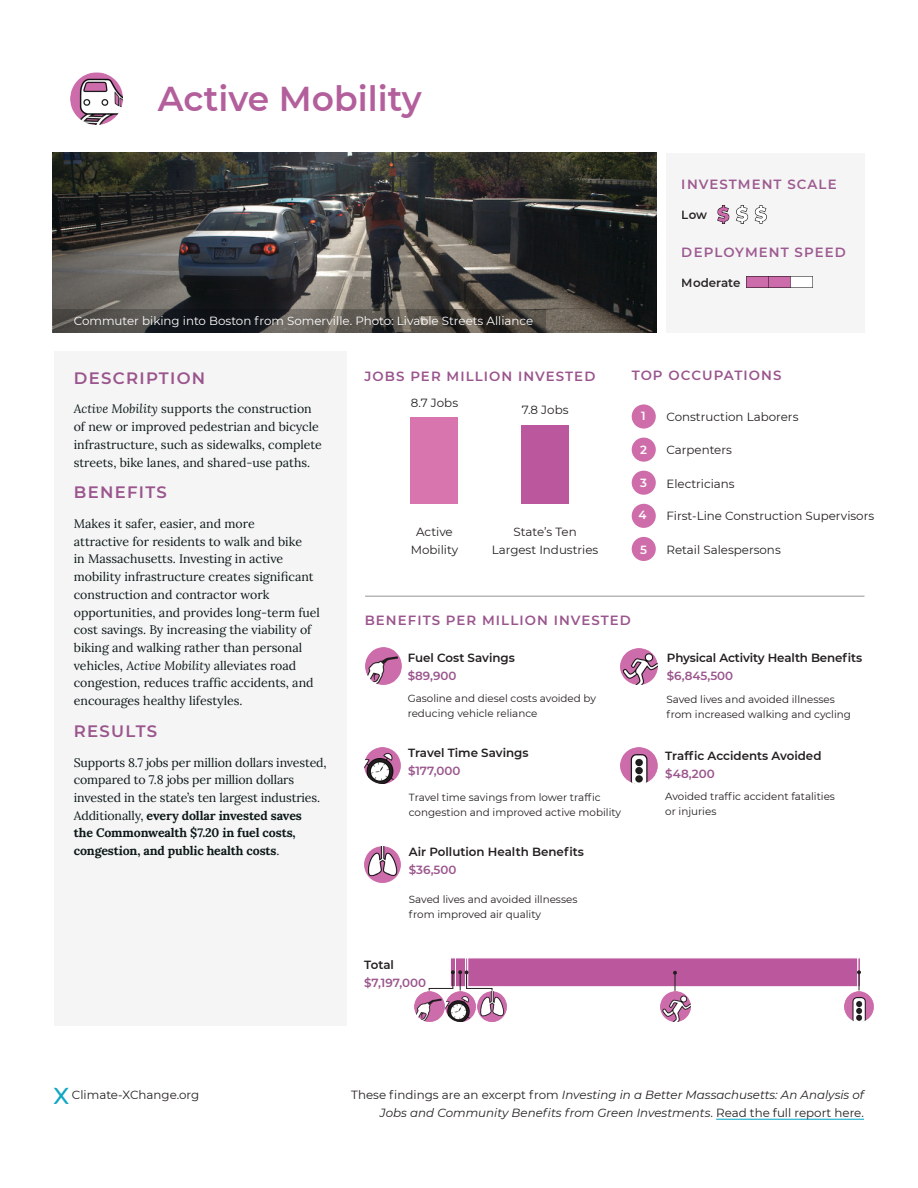
<style>
.page{position:relative;width:918px;height:1188px;background:#fff}
.page>*{position:absolute;margin:0;border:0;box-sizing:border-box;transform-origin:0 0}
.H1_Purple{font:600 34.5px "Montserrat";color:#b35f9c}
.H2_Purple{font:600 16.5px "Montserrat";letter-spacing:.08em;color:#9a558d}
.H3_Purple{font:600 13.35px "Montserrat";letter-spacing:.08em;color:#9a558d}
.Body_Text_Black{font:12.3px/17.7px "Lora";color:#0d1819}
.Caption_Black{font:11.85px/18px "Montserrat";color:#231f20;text-align:center}
.t1{font:italic 11.85px/18px "Montserrat";color:#231f20;text-align:right}
.Caption_Black-2{font:600 11.85px "Montserrat";color:#231f20}
.Caption_White{font:11.85px "Montserrat";color:#fff}
.Caption_Purple{font:600 11.85px "Montserrat";color:#9a558d}
.Caption_White-2{font:600 11.85px "Montserrat";color:#fff}
.Footnotes{font:10.35px/15px "Montserrat";color:#231f20}
.s1{font-style:italic}
.s2{font-weight:700}
.s3{font-family:"Aquawax";font-weight:500;font-size:22.5px;color:#0fa6c2}
.s4{font-style:normal}
</style>
<div class="page">
<div style="left:666px;top:153px;width:198px;height:180px;background:#f5f5f5"></div>
<div style="left:632px;top:404px;width:24px;height:25px;background:#cf6dab;border-radius:50%"></div>
<div style="left:632px;top:537px;width:24px;height:24px;background:#cf6dab;border-radius:50%"></div>
<div style="left:632px;top:504px;width:24px;height:24px;background:#cf6dab;border-radius:50%"></div>
<div style="left:632px;top:471px;width:24px;height:24px;background:#cf6dab;border-radius:50%"></div>
<div style="left:632px;top:438px;width:24px;height:24px;background:#cf6dab;border-radius:50%"></div>
<div style="left:54px;top:351px;width:292px;height:675px;background:#f5f5f5"></div>
<svg style="left:858px;top:958px;width:2px;height:12px"></svg>
<div style="left:467px;top:958px;width:391px;height:29px;background:#bb579c;border:1px solid #fff"></div>
<div style="left:465px;top:958px;width:3px;height:29px;background:#bb579c;border:1px solid #fff"></div>
<div style="left:455px;top:958px;width:11px;height:29px;background:#bb579c;border:1px solid #fff"></div>
<svg style="left:450px;top:958px;width:6px;height:12px"></svg>
<img style="left:71px;top:72px;width:52px;height:52px">
<img style="left:364px;top:847px;width:37px;height:36px">
<img style="left:364px;top:747px;width:37px;height:37px">
<img style="left:621px;top:648px;width:36px;height:36px">
<img style="left:621px;top:747px;width:36px;height:37px">
<img style="left:446px;top:991px;width:61px;height:30px">
<img style="left:661px;top:991px;width:29px;height:30px">
<img style="left:844px;top:991px;width:30px;height:30px">
<img style="left:365px;top:648px;width:36px;height:36px">
<img style="left:414px;top:991px;width:30px;height:30px">
<img style="left:746px;top:277px;width:66px;height:11px">
<img style="left:718px;top:206px;width:49px;height:17px">
<div style="left:521px;top:426px;width:48px;height:78px;background:#bb579c"></div>
<svg style="left:673px;top:971px;width:4px;height:20px"></svg>
<svg style="left:857px;top:970px;width:4px;height:20px"></svg>
<svg style="left:429px;top:970px;width:64px;height:20px"></svg>
<img style="left:53px;top:153px;width:604px;height:180px">
<svg style="left:53px;top:309px;width:492px;height:24px"></svg>
<hr style="left:716px;top:1119px;width:148px;height:1px;background:#00a6c5">
<div style="left:411px;top:417px;width:47px;height:87px;background:#d975ae"></div>
<hr style="left:365px;top:596px;width:499px;height:1px;background:#a2a1a1">
<p class="H1_Purple" style="left:158px;top:74px;width:265px">Active Mobility</p>
<p class="Caption_White" style="left:74px;top:313px;width:461px">Commuter biking into Boston from Somerville. Photo: Livable Streets Alliance</p>
<p class="H3_Purple" style="left:682px;top:174px;width:156px">INVESTMENT SCALE</p>
<p class="Caption_Black-2" style="left:682px;top:206px;width:27px">Low</p>
<p class="H3_Purple" style="left:682px;top:243px;width:166px">DEPLOYMENT SPEED</p>
<p class="Caption_Black-2" style="left:682px;top:274px;width:60px">Moderate</p>
<p class="H2_Purple" style="left:74px;top:366px;width:133px">DESCRIPTION</p>
<p class="Body_Text_Black" style="left:74px;top:399px;width:250px"><span class="s1">Active Mobility</span> supports the construction of new or improved pedestrian and bicycle infrastructure, such as sidewalks, complete streets, bike lanes, and shared-use paths.</p>
<p class="H2_Purple" style="left:74px;top:481px;width:95px">BENEFITS</p>
<p class="Body_Text_Black" style="left:74px;top:514px;width:248px">Makes it safer, easier, and more<br>attractive for residents to walk and bike<br>in Massachusetts. Investing in active mobility infrastructure creates significant construction and contractor work opportunities, and provides long-term fuel cost savings. By increasing the viability of biking and walking rather than personal vehicles, <span class="s1">Active Mobility</span> alleviates road congestion, reduces traffic accidents, and encourages healthy lifestyles.</p>
<p class="H2_Purple" style="left:74px;top:719px;width:85px">RESULTS</p>
<p class="Body_Text_Black" style="left:74px;top:753px;width:254px">Supports 8.7 jobs per million dollars invested, compared to 7.8 jobs per million dollars invested in the state’s ten largest industries.<br>Additionally, <span class="s2">every dollar invested saves<br>the Commonwealth $7.20 in fuel costs, congestion, and public health costs</span>.</p>
<p class="H3_Purple" style="left:365px;top:366px;width:232px">JOBS PER MILLION INVESTED</p>
<p class="H3_Purple" style="left:632px;top:366px;width:151px">TOP OCCUPATIONS</p>
<p class="Caption_Black" style="left:411px;top:394px;width:49px">8.7 Jobs</p>
<p class="Caption_Black" style="left:522px;top:400px;width:48px">7.8 Jobs</p>
<p class="Caption_Black" style="left:416px;top:523px;width:38px">Active</p>
<p class="Caption_Black" style="left:411px;top:541px;width:49px">Mobility</p>
<p class="Caption_Black" style="left:492px;top:522px;width:108px">State’s Ten<br>Largest Industries</p>
<p class="Caption_White-2" style="left:641px;top:408px;width:6px">1</p>
<p class="Caption_White-2" style="left:640px;top:441px;width:8px">2</p>
<p class="Caption_White-2" style="left:640px;top:474px;width:8px">3</p>
<p class="Caption_White-2" style="left:638px;top:507px;width:10px">4</p>
<p class="Caption_White-2" style="left:640px;top:541px;width:8px">5</p>
<p class="Caption_Black" style="left:666px;top:407px;width:134px">Construction Laborers</p>
<p class="Caption_Black" style="left:666px;top:440px;width:67px">Carpenters</p>
<p class="Caption_Black" style="left:666px;top:474px;width:70px">Electricians</p>
<p class="Caption_Black" style="left:666px;top:507px;width:209px">First-Line Construction Supervisors</p>
<p class="Caption_Black" style="left:666px;top:541px;width:116px">Retail Salespersons</p>
<p class="H3_Purple" style="left:365px;top:611px;width:268px">BENEFITS PER MILLION INVESTED</p>
<p class="Caption_Black-2" style="left:408px;top:650px;width:109px">Fuel Cost Savings</p>
<p class="Caption_Purple" style="left:408px;top:668px;width:50px">$89,900</p>
<p class="Footnotes" style="left:408px;top:690px;width:190px">Gasoline and diesel costs avoided by reducing vehicle reliance</p>
<p class="Caption_Black-2" style="left:408px;top:744px;width:122px">Travel Time Savings</p>
<p class="Caption_Purple" style="left:408px;top:762px;width:54px">$177,000</p>
<p class="Footnotes" style="left:409px;top:790px;width:214px">Travel time savings from lower traffic congestion and improved active mobility</p>
<p class="Caption_Black-2" style="left:409px;top:844px;width:176px">Air Pollution Health Benefits</p>
<p class="Caption_Purple" style="left:409px;top:862px;width:49px">$36,500</p>
<p class="Footnotes" style="left:409px;top:892px;width:170px">Saved lives and avoided illnesses from improved air quality</p>
<p class="Caption_Black-2" style="left:364px;top:956px;width:31px">Total</p>
<p class="Caption_Purple" style="left:364px;top:974px;width:63px">$7,197,000</p>
<p class="Caption_Black-2" style="left:667px;top:650px;width:197px">Physical Activity Health Benefits</p>
<p class="Caption_Purple" style="left:667px;top:668px;width:68px">$6,845,500</p>
<p class="Footnotes" style="left:666px;top:691px;width:186px">Saved lives and avoided illnesses from increased walking and cycling</p>
<p class="Caption_Black-2" style="left:665px;top:747px;width:158px">Traffic Accidents Avoided</p>
<p class="Caption_Purple" style="left:665px;top:765px;width:51px">$48,200</p>
<p class="Footnotes" style="left:665px;top:788px;width:171px">Avoided traffic accident fatalities</p>
<p class="Footnotes" style="left:665px;top:803px;width:53px">or injuries</p>
<p class="Caption_Black" style="left:54px;top:1086px;width:147px"><span class="s3">X</span> Climate-XChange.org</p>
<p class="t1" style="left:351px;top:1085px;width:514px"><span class="s4">These findings are an excerpt from</span> Investing in a Better Massachusetts: An Analysis of<br>Jobs and Community Benefits from Green Investments<span class="s4">. Read the full report here.</span></p>
</div>
